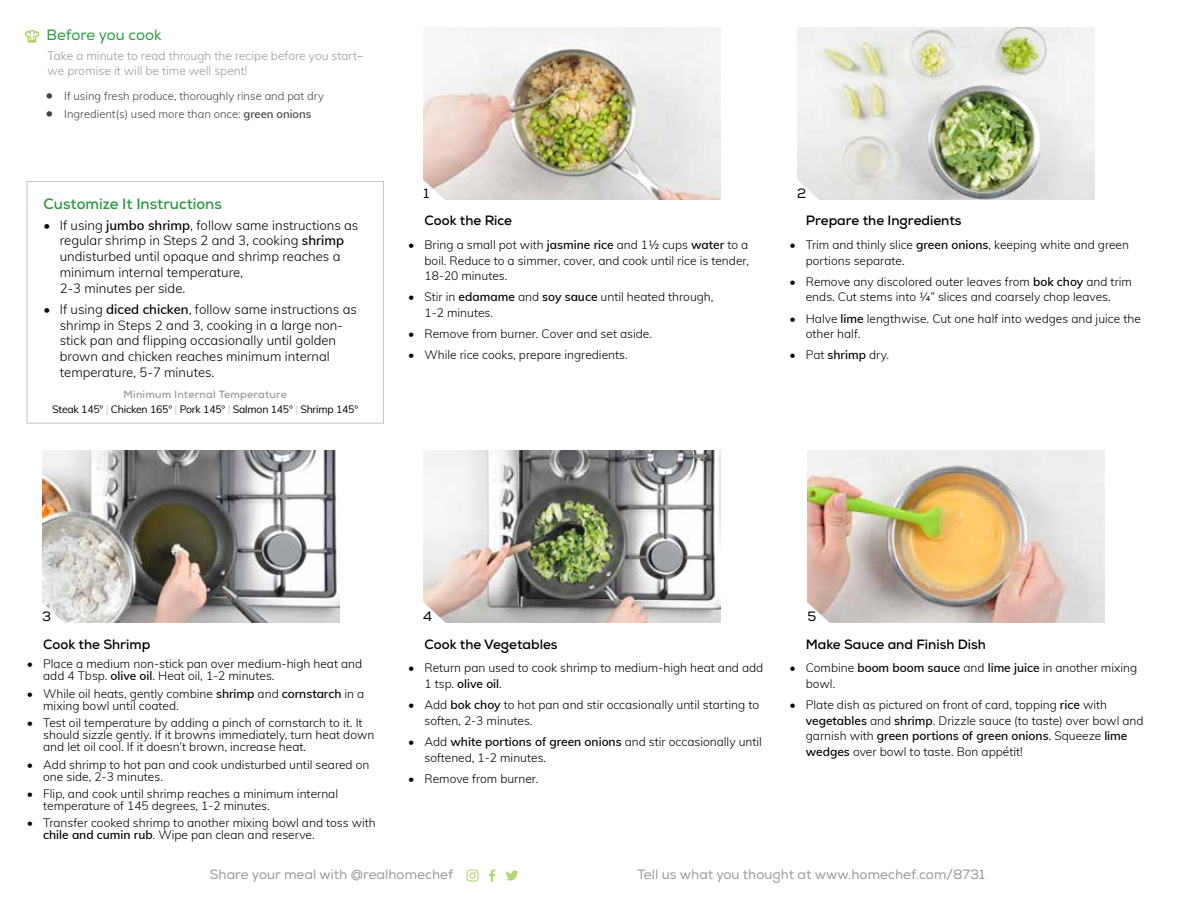
<style>
.page{position:relative;width:1188px;height:918px;background:#fff}
.page>*{position:absolute;margin:0;border:0;box-sizing:border-box;transform-origin:0 0}
.t1{font:700 15px "Nexa";color:#2c9942}
.t2{font:15px "Nexa";letter-spacing:-.005em;color:#2c9942}
.t3{font:700 13.5px "Nexa";color:#000}
.t4{font:13.5px "Nexa";color:#9a9a9a}
.t5{font:13.5px "Nexa";color:#000}
.t6{font:300 13.2px/15.8px "Muli";color:#000}
.t7{font:300 12px/15.8px "Muli";color:#000}
.t8{font:300 12px/15px "Muli";color:#9a9a9a}
.t9{font:300 11.25px "Muli";color:#414241}
.t10{font:10.5px "Muli";letter-spacing:-.02em;color:#000}
.t11{font:700 10.5px "Nexa";letter-spacing:.02em;color:#9a9a9a}
.s1{font-size:15px}
.s2{font-weight:600}
.s3{color:#c7c6c5}
</style>
<div class="page">
<div style="left:27px;top:181px;width:357px;height:243px;border:1px solid #c7c6c5"></div>
<svg style="left:25px;top:30px;width:14px;height:12px"></svg>
<svg style="left:489px;top:870px;width:6px;height:12px"></svg>
<svg style="left:466px;top:870px;width:13px;height:12px"></svg>
<svg style="left:506px;top:871px;width:12px;height:10px"></svg>
<img style="left:42px;top:450px;width:297px;height:173px">
<img style="left:423px;top:450px;width:297px;height:173px">
<img style="left:423px;top:27px;width:297px;height:173px">
<img style="left:808px;top:450px;width:297px;height:173px">
<img style="left:797px;top:27px;width:297px;height:173px">
<svg style="left:423px;top:178px;width:24px;height:22px"></svg>
<svg style="left:797px;top:178px;width:24px;height:22px"></svg>
<svg style="left:42px;top:601px;width:24px;height:22px"></svg>
<svg style="left:423px;top:601px;width:24px;height:22px"></svg>
<svg style="left:807px;top:601px;width:24px;height:22px"></svg>
<p class="t2" style="left:46px;top:26px;width:117px">Before you cook</p>
<p class="t8" style="left:48px;top:47px;width:317px">Take a minute to read through the recipe before you start– we promise it will be time well spent!</p>
<p class="t9" style="left:45px;top:88px;width:280px"><span class="s1">•</span> If using fresh produce, thoroughly rinse and pat dry</p>
<p class="t9" style="left:45px;top:106px;width:267px"><span class="s1">•</span> Ingredient(s) used more than once: <span class="s2">green onions</span></p>
<p class="t1" style="left:44px;top:194px;width:180px">Customize It Instructions</p>
<p class="t6" style="left:60px;top:216px;width:300px;text-indent:-16px">• If using <span class="s2">jumbo shrimp</span>, follow same instructions as regular shrimp in Steps 2 and 3, cooking <span class="s2">shrimp </span>undisturbed until opaque and shrimp reaches a minimum internal temperature,<br>2-3 minutes per side.</p>
<p class="t6" style="left:60px;top:301px;width:299px;text-indent:-16px">• If using <span class="s2">diced chicken</span>, follow same instructions as shrimp in Steps 2 and 3, cooking in a large non&shy;stick pan and flipping occasionally until golden brown and chicken reaches minimum internal temperature, 5-7 minutes.</p>
<p class="t11" style="left:124px;top:387px;width:165px">Minimum Internal Temperature</p>
<p class="t10" style="left:52px;top:401px;width:308px">Steak 145° <span class="s3">|</span> Chicken 165° <span class="s3">|</span> Pork 145° <span class="s3">|</span> Salmon 145° <span class="s3">|</span> Shrimp 145°</p>
<p class="t5" style="left:423px;top:185px;width:7px">1</p>
<p class="t3" style="left:425px;top:212px;width:89px">Cook the Rice</p>
<p class="t7" style="left:425px;top:236px;width:326px;text-align:justify;text-indent:-16px">• Bring a small pot with <span class="s2">jasmine rice</span> and 1½ cups <span class="s2">water</span> to a boil. Reduce to a simmer, cover, and cook until rice is tender, 18-20 minutes.</p>
<p class="t7" style="left:425px;top:289px;width:291px;text-indent:-16px">• Stir in <span class="s2">edamame</span> and <span class="s2">soy sauce</span> until heated through,<br>1-2 minutes.</p>
<p class="t7" style="left:408px;top:326px;width:245px">• Remove from burner. Cover and set aside.</p>
<p class="t7" style="left:408px;top:347px;width:221px">• While rice cooks, prepare ingredients.</p>
<p class="t5" style="left:797px;top:185px;width:11px">2</p>
<p class="t3" style="left:806px;top:212px;width:157px">Prepare the Ingredients</p>
<p class="t7" style="left:806px;top:236px;width:325px;text-indent:-16px">• Trim and thinly slice <span class="s2">green onions</span>, keeping white and green portions separate.</p>
<p class="t7" style="left:790px;top:273px;width:344px;text-align:center">• Remove any discolored outer leaves from <span class="s2">bok choy</span> and trim ends. Cut stems into ¼” slices and coarsely chop leaves.</p>
<p class="t7" style="left:806px;top:310px;width:337px;text-indent:-16px">• Halve <span class="s2">lime</span> lengthwise. Cut one half into wedges and juice the other half.</p>
<p class="t7" style="left:790px;top:347px;width:101px">• Pat <span class="s2">shrimp</span> dry.</p>
<p class="t5" style="left:42px;top:608px;width:11px">3</p>
<p class="t5" style="left:423px;top:608px;width:10px">4</p>
<p class="t5" style="left:808px;top:608px;width:10px">5</p>
<p class="t3" style="left:43px;top:636px;width:109px">Cook the Shrimp</p>
<p class="t7" style="left:43px;top:658px;width:321px;line-height:12px;text-indent:-16px">• Place a medium non-stick pan over medium-high heat and add 4 Tbsp. <span class="s2">olive oil</span>. Heat oil, 1-2 minutes.</p>
<p class="t7" style="left:43px;top:687px;width:323px;line-height:12px;text-indent:-16px">• While oil heats, gently combine <span class="s2">shrimp</span> and <span class="s2">cornstarch</span> in a mixing bowl until coated.</p>
<p class="t7" style="left:43px;top:716px;width:333px;line-height:12px;text-indent:-16px">• Test oil temperature by adding a pinch of cornstarch to it. It should sizzle gently. If it browns immediately, turn heat down and let oil cool. If it doesn’t brown, increase heat.</p>
<p class="t7" style="left:43px;top:758px;width:328px;line-height:12px;text-indent:-16px">• Add shrimp to hot pan and cook undisturbed until seared on one side, 2-3 minutes.</p>
<p class="t7" style="left:43px;top:787px;width:296px;line-height:12px;text-indent:-16px">• Flip, and cook until shrimp reaches a minimum internal temperature of 145 degrees, 1-2 minutes.</p>
<p class="t7" style="left:43px;top:817px;width:334px;line-height:12px;text-indent:-16px">• Transfer cooked shrimp to another mixing bowl and toss with <span class="s2">chile and cumin rub</span>. Wipe pan clean and reserve.</p>
<p class="t3" style="left:424px;top:635px;width:135px">Cook the Vegetables</p>
<p class="t7" style="left:424px;top:659px;width:340px;text-indent:-16px">• Return pan used to cook shrimp to medium-high heat and add<br>1 tsp. <span class="s2">olive oil</span>.</p>
<p class="t7" style="left:424px;top:696px;width:336px;text-indent:-16px">• Add <span class="s2">bok choy</span> to hot pan and stir occasionally until starting to soften, 2-3 minutes.</p>
<p class="t7" style="left:424px;top:733px;width:339px;text-indent:-16px">• Add <span class="s2">white portions of green onions</span> and stir occasionally until softened, 1-2 minutes.</p>
<p class="t7" style="left:408px;top:770px;width:132px">• Remove from burner.</p>
<p class="t3" style="left:806px;top:635px;width:182px">Make Sauce and Finish Dish</p>
<p class="t7" style="left:806px;top:659px;width:333px;text-indent:-16px">• Combine <span class="s2">boom boom sauce</span> and <span class="s2">lime juice</span> in another mixing bowl.</p>
<p class="t7" style="left:806px;top:696px;width:339px;text-indent:-16px">• Plate dish as pictured on front of card, topping <span class="s2">rice</span> with <span class="s2">vegetables</span> and <span class="s2">shrimp</span>. Drizzle sauce (to taste) over bowl and garnish with <span class="s2">green portions of green onions</span>. Squeeze <span class="s2">lime wedges</span> over bowl to taste. Bon appétit!</p>
<p class="t4" style="left:210px;top:867px;width:245px">Share your meal with @realhomechef</p>
<p class="t4" style="left:638px;top:867px;width:349px">Tell us what you thought at www.homechef.com/8731</p>
</div>
